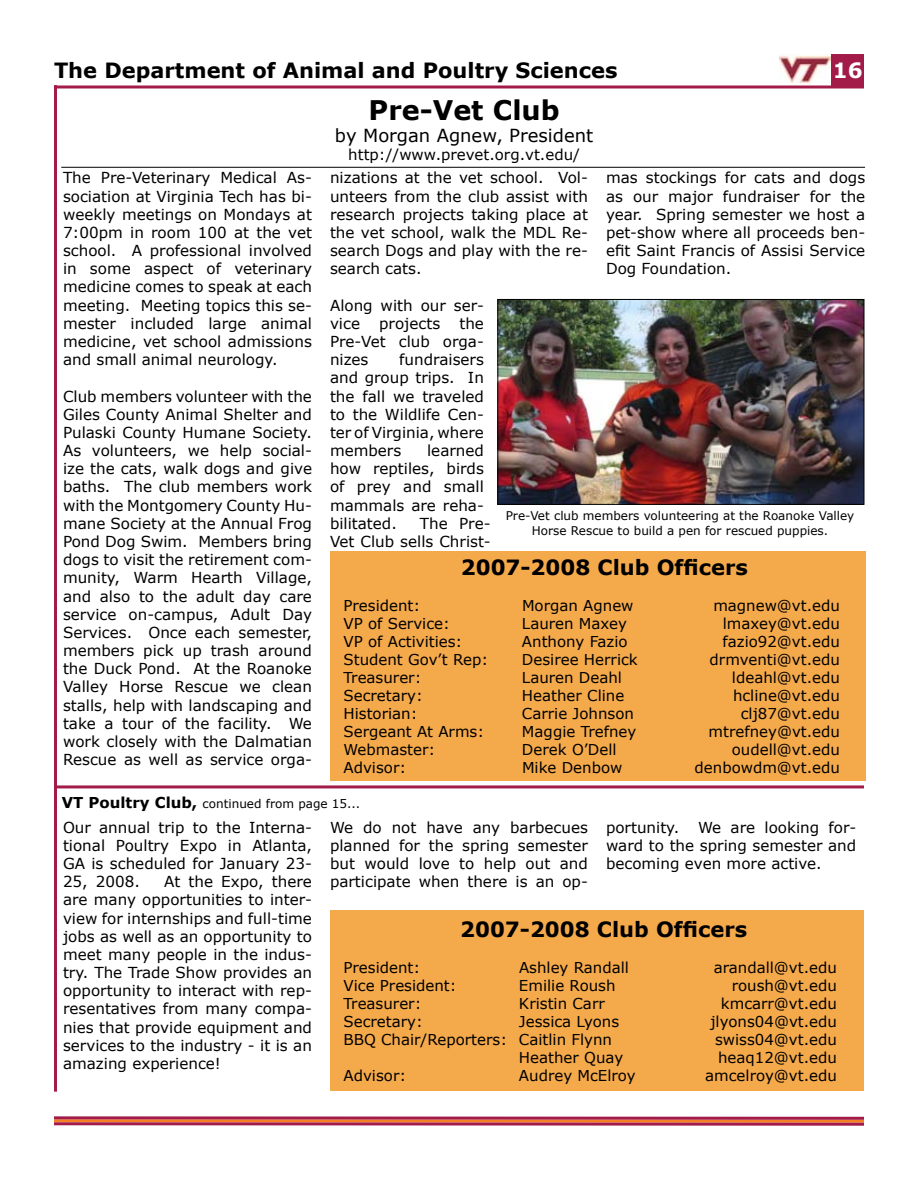
<style>
.page{position:relative;width:918px;height:1188px;background:#fff}
.page>*{position:absolute;margin:0;border:0;box-sizing:border-box;transform-origin:0 0}
.t1{font:700 27px "Verdana";color:#000}
.t2{font:700 21px "Verdana";color:#000}
.t3{font:700 21px "Verdana";color:#fff}
.t4{font:18px "Verdana";color:#000}
.t5{font:15.15px/18.1px "Verdana";color:#000;text-align:justify}
.t6{font:15px "Verdana";color:#000}
.t7{font:12px/14.4px "Verdana";color:#000;text-align:center}
.s1{font-weight:700;font-size:15px}
</style>
<div class="page">
<hr style="left:54px;top:85px;width:3px;height:1007px;background:#a31c49">
<hr style="left:54px;top:86px;width:810px;height:2px;background:#a31c49">
<div style="left:832px;top:54px;width:32px;height:32px;background:#a31c49"></div>
<img style="left:779px;top:55px;width:52px;height:30px">
<div style="left:330px;top:911px;width:534px;height:180px;background:#f4a94b"></div>
<hr style="left:54px;top:785px;width:810px;height:3px;background:#a31c49">
<div style="left:330px;top:551px;width:535px;height:230px;background:#f4a94b"></div>
<img style="left:499px;top:301px;width:363px;height:202px">
<div style="left:497px;top:299px;width:367px;height:206px;border:1px solid #000"></div>
<hr style="left:54px;top:1119px;width:810px;height:4px;background:#f58023">
<svg style="left:54px;top:1122px;width:810px;height:4px;background:#b84c67"></svg>
<svg style="left:54px;top:1116px;width:810px;height:4px;background:#b94c69"></svg>
<hr style="left:61px;top:167px;width:804px;height:1px;background:#000">
<h2 class="t2" style="left:54px;top:57px;width:565px">The Department of Animal and Poultry Sciences</h2>
<h2 class="t3" style="left:833px;top:57px;width:31px">16</h2>
<p class="t5" style="left:63px;top:168px;width:251px">The Pre-Veterinary Medical As&shy;sociation at Virginia Tech has bi&shy;weekly meetings on Mondays at 7:00pm in room 100 at the vet school. A professional involved in some aspect of veterinary medicine comes to speak at each meeting. Meeting topics this se&shy;mester included large animal medicine, vet school admissions and small animal neurology.</p>
<p class="t5" style="left:63px;top:386px;width:251px">Club members volunteer with the Giles County Animal Shelter and Pulaski County Humane Society.<br>As volunteers, we help social&shy;ize the cats, walk dogs and give baths. The club members work with the Montgomery County Hu&shy;mane Society at the Annual Frog Pond Dog Swim. Members bring dogs to visit the retirement com&shy;munity, Warm Hearth Village, and also to the adult day care service on-campus, Adult Day Services. Once each semester, members pick up trash around the Duck Pond. At the Roanoke Valley Horse Rescue we clean stalls, help with landscaping and take a tour of the facility. We work closely with the Dalmatian Rescue as well as service orga-</p>
<h1 class="t1" style="left:369px;top:93px;width:193px">Pre-Vet Club</h1>
<p class="t4" style="left:335px;top:124px;width:260px">by Morgan Agnew, President</p>
<p class="t6" style="left:348px;top:145px;width:233px">http://www.prevet.org.vt.edu/</p>
<p class="t5" style="left:606px;top:168px;width:261px">mas stockings for cats and dogs as our major fundraiser for the year. Spring semester we host a pet-show where all proceeds ben&shy;efit Saint Francis of Assisi Service Dog Foundation.</p>
<p class="t5" style="left:330px;top:168px;width:260px">nizations at the vet school. Vol&shy;unteers from the club assist with research projects taking place at the vet school, walk the MDL Re&shy;search Dogs and play with the re&shy;search cats.</p>
<p class="t5" style="left:330px;top:296px;width:155px">Along with our ser&shy;vice</p>
<p class="t5" style="left:330px;top:314px;width:155px;text-indent:129px">the Pre-Vet club orga&shy;nizes</p>
<p class="t5" style="left:379px;top:314px;width:63px">projects</p>
<p class="t5" style="left:330px;top:350px;width:155px;text-indent:69px">fundraisers and group trips. In the fall we traveled to the Wildlife Cen&shy;ter of Virginia, where members</p>
<p class="t5" style="left:330px;top:441px;width:155px;text-indent:97px">learned how reptiles, birds of prey and small mammals are reha&shy;bilitated.</p>
<p class="t7" style="left:506px;top:508px;width:350px">Pre-Vet club members volunteering at the Roanoke Valley<br>Horse Rescue to build a pen for rescued puppies.</p>
<p class="t5" style="left:330px;top:514px;width:162px;text-align:right">The Pre-<br>Vet Club sells Christ-</p>
<h2 class="t2" style="left:461px;top:554px;width:289px">2007-2008 Club Officers</h2>
<p class="t6" style="left:344px;top:596px;width:78px">President:</p>
<p class="t6" style="left:522px;top:596px;width:113px">Morgan Agnew</p>
<p class="t6" style="left:713px;top:596px;width:128px">magnew@vt.edu</p>
<p class="t6" style="left:343px;top:614px;width:108px">VP of Service:</p>
<p class="t6" style="left:522px;top:614px;width:107px">Lauren Maxey</p>
<p class="t6" style="left:723px;top:614px;width:119px">lmaxey@vt.edu</p>
<p class="t6" style="left:343px;top:632px;width:120px">VP of Activities:</p>
<p class="t6" style="left:522px;top:632px;width:107px">Anthony Fazio</p>
<p class="t6" style="left:723px;top:632px;width:119px">fazio92@vt.edu</p>
<p class="t6" style="left:343px;top:650px;width:146px">Student Gov’t Rep:</p>
<p class="t6" style="left:522px;top:650px;width:117px">Desiree Herrick</p>
<p class="t6" style="left:710px;top:650px;width:132px">drmventi@vt.edu</p>
<p class="t6" style="left:343px;top:668px;width:79px">Treasurer:</p>
<p class="t6" style="left:522px;top:668px;width:102px">Lauren Deahl</p>
<p class="t6" style="left:732px;top:668px;width:110px">ldeahl@vt.edu</p>
<p class="t6" style="left:343px;top:686px;width:81px">Secretary:</p>
<p class="t6" style="left:522px;top:686px;width:104px">Heather Cline</p>
<p class="t6" style="left:733px;top:686px;width:108px">hcline@vt.edu</p>
<p class="t6" style="left:343px;top:704px;width:76px">Historian:</p>
<p class="t6" style="left:522px;top:704px;width:113px">Carrie Johnson</p>
<p class="t6" style="left:741px;top:704px;width:101px">clj87@vt.edu</p>
<p class="t6" style="left:343px;top:722px;width:142px">Sergeant At Arms:</p>
<p class="t6" style="left:522px;top:722px;width:116px">Maggie Trefney</p>
<p class="t6" style="left:709px;top:722px;width:133px">mtrefney@vt.edu</p>
<p class="t6" style="left:343px;top:740px;width:93px">Webmaster:</p>
<p class="t6" style="left:522px;top:740px;width:96px">Derek O’Dell</p>
<p class="t6" style="left:732px;top:740px;width:110px">oudell@vt.edu</p>
<p class="t6" style="left:344px;top:758px;width:64px">Advisor:</p>
<p class="t6" style="left:522px;top:758px;width:102px">Mike Denbow</p>
<p class="t6" style="left:695px;top:758px;width:147px">denbowdm@vt.edu</p>
<p class="t7" style="left:62px;top:796px;width:300px"><span class="s1">VT Poultry Club,</span> continued from page 15...</p>
<p class="t5" style="left:330px;top:818px;width:260px">We do not have any barbecues planned for the spring semester but would love to help out and participate when there is an op-</p>
<p class="t5" style="left:606px;top:818px;width:252px">portunity. We are looking for&shy;ward to the spring semester and becoming even more active.</p>
<p class="t5" style="left:63px;top:818px;width:251px">Our annual trip to the Interna&shy;tional Poultry Expo in Atlanta, GA is scheduled for January 23- 25, 2008.</p>
<p class="t5" style="left:63px;top:872px;width:251px;text-indent:101px">At the Expo, there are many opportunities to inter&shy;view for internships and full-time jobs as well as an opportunity to meet many people in the indus&shy;try. The Trade Show provides an opportunity to interact with rep&shy;resentatives from many compa&shy;nies that provide equipment and services to the industry - it is an amazing experience!</p>
<h2 class="t2" style="left:460px;top:916px;width:289px">2007-2008 Club Officers</h2>
<p class="t6" style="left:344px;top:958px;width:78px">President:</p>
<p class="t6" style="left:519px;top:958px;width:111px">Ashley Randall</p>
<p class="t6" style="left:714px;top:958px;width:125px">arandall@vt.edu</p>
<p class="t6" style="left:343px;top:976px;width:115px">Vice President:</p>
<p class="t6" style="left:519px;top:976px;width:98px">Emilie Roush</p>
<p class="t6" style="left:732px;top:976px;width:107px">roush@vt.edu</p>
<p class="t6" style="left:343px;top:994px;width:79px">Treasurer:</p>
<p class="t6" style="left:519px;top:994px;width:87px">Kristin Carr</p>
<p class="t6" style="left:721px;top:994px;width:118px">kmcarr@vt.edu</p>
<p class="t6" style="left:343px;top:1012px;width:81px">Secretary:</p>
<p class="t6" style="left:519px;top:1012px;width:102px">Jessica Lyons</p>
<p class="t6" style="left:710px;top:1012px;width:128px">jlyons04@vt.edu</p>
<p class="t6" style="left:343px;top:1030px;width:270px">BBQ Chair/Reporters: Caitlin Flynn</p>
<p class="t6" style="left:715px;top:1030px;width:123px">swiss04@vt.edu</p>
<p class="t6" style="left:519px;top:1048px;width:106px">Heather Quay</p>
<p class="t6" style="left:718px;top:1048px;width:120px">heaq12@vt.edu</p>
<p class="t6" style="left:343px;top:1066px;width:64px">Advisor:</p>
<p class="t6" style="left:519px;top:1066px;width:118px">Audrey McElroy</p>
<p class="t6" style="left:705px;top:1066px;width:133px">amcelroy@vt.edu</p>
</div>
